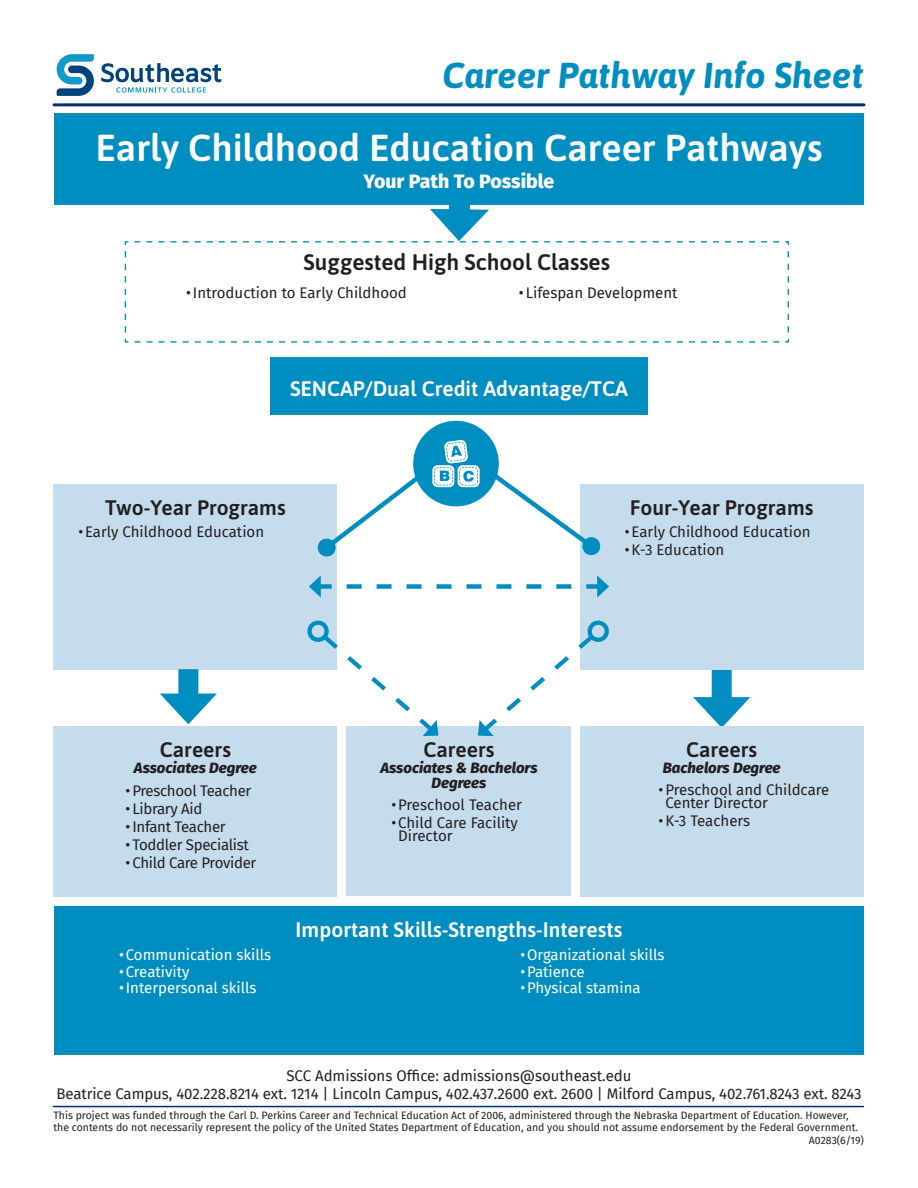
<style>
.page{position:relative;width:918px;height:1188px;background:#fff}
.page>*{position:absolute;margin:0;border:0;box-sizing:border-box;transform-origin:0 0}
.t1{font:600 37.5px "Asap";color:#fff}
.t2{font:italic 700 36px "Asap";color:#008ec1}
.t3{font:600 22.5px "Asap";color:#231f20}
.t4{font:600 21px "Asap";color:#fff}
.t5{font:600 21px "Asap";color:#231f20}
.t6{font:800 19.5px "Fira Sans";color:#fff}
.t7{font:15px/13.5px "Fira Sans";letter-spacing:-.005em;color:#231f20}
.t8{font:15px "Fira Sans";color:#fff}
.t9{font:italic 800 15px/15px "Fira Sans";color:#231f20;text-align:center}
.t10{font:10.5px/12px "Fira Sans";color:#231f20}
</style>
<div class="page">
<div style="left:712px;top:605px;width:20px;height:104px;background:#008ec1"></div>
<svg style="left:693px;top:697px;width:57px;height:29px"></svg>
<div style="left:54px;top:113px;width:810px;height:91px;background:#008ec1"></div>
<svg style="left:131px;top:204px;width:648px;height:36px"></svg>
<svg style="left:124px;top:240px;width:665px;height:103px"></svg>
<div style="left:54px;top:484px;width:283px;height:185px;background:#c5dced"></div>
<div style="left:580px;top:484px;width:283px;height:186px;background:#c5dced"></div>
<div style="left:54px;top:726px;width:283px;height:170px;background:#c5dced"></div>
<div style="left:347px;top:726px;width:224px;height:170px;background:#c5dced"></div>
<div style="left:580px;top:726px;width:283px;height:170px;background:#c5dced"></div>
<div style="left:54px;top:906px;width:810px;height:149px;background:#008ec1"></div>
<svg style="left:309px;top:575px;width:300px;height:23px"></svg>
<div style="left:178px;top:669px;width:20px;height:36px;background:#008ec1"></div>
<svg style="left:160px;top:694px;width:57px;height:30px"></svg>
<svg style="left:478px;top:620px;width:131px;height:117px"></svg>
<hr style="left:54px;top:103px;width:810px;height:3px;background:#00306d">
<svg style="left:56px;top:54px;width:38px;height:42px"></svg>
<svg style="left:101px;top:63px;width:120px;height:30px"></svg>
<div style="left:270px;top:358px;width:378px;height:57px;background:#008ec1"></div>
<svg style="left:317px;top:421px;width:284px;height:136px"></svg>
<hr style="left:53px;top:1106px;width:810px;height:1px;background:#00306d">
<svg style="left:304px;top:620px;width:135px;height:117px"></svg>
<h2 class="t2" style="left:443px;top:50px;width:423px">Career Pathway Info Sheet</h2>
<h1 class="t1" style="left:96px;top:122px;width:729px">Early Childhood Education Career Pathways</h1>
<h3 class="t6" style="left:364px;top:165px;width:192px">Your Path To Possible</h3>
<h3 class="t3" style="left:304px;top:246px;width:308px">Suggested High School Classes</h3>
<p class="t7" style="left:186px;top:286px;width:222px">•Introduction to Early Childhood</p>
<p class="t7" style="left:519px;top:286px;width:160px">• Lifespan Development</p>
<h3 class="t4" style="left:290px;top:374px;width:339px">SENCAP/Dual Credit Advantage/TCA</h3>
<h3 class="t5" style="left:105px;top:493px;width:182px">Two-Year Programs</h3>
<p class="t7" style="left:78px;top:524px;width:187px">•Early Childhood Education</p>
<h3 class="t5" style="left:630px;top:493px;width:185px">Four-Year Programs</h3>
<p class="t7" style="left:625px;top:524px;width:187px">•Early Childhood Education</p>
<p class="t7" style="left:625px;top:542px;width:101px">•K-3 Education</p>
<h3 class="t5" style="left:160px;top:735px;width:73px">Careers</h3>
<p class="t9" style="left:134px;top:759px;width:124px">Associates Degree</p>
<p class="t7" style="left:126px;top:784px;width:127px">•Preschool Teacher</p>
<p class="t7" style="left:126px;top:802px;width:78px">• Library Aid</p>
<p class="t7" style="left:126px;top:820px;width:102px">•Infant Teacher</p>
<p class="t7" style="left:126px;top:838px;width:125px">•Toddler Specialist</p>
<p class="t7" style="left:126px;top:856px;width:132px">•Child Care Provider</p>
<p class="t8" style="left:119px;top:944px;width:154px">•Communication skills</p>
<p class="t8" style="left:119px;top:960px;width:72px">•Creativity</p>
<p class="t8" style="left:119px;top:977px;width:139px">•Interpersonal skills</p>
<h3 class="t5" style="left:423px;top:735px;width:73px">Careers</h3>
<p class="t9" style="left:380px;top:759px;width:159px">Associates &amp; Bachelors<br>Degrees</p>
<p class="t7" style="left:391px;top:797px;width:132px">•Preschool Teacher</p>
<p class="t7" style="left:398px;top:815px;width:121px;text-indent:-7px">•Child Care Facility<br>Director</p>
<h3 class="t4" style="left:296px;top:915px;width:328px">Important Skills-Strengths-Interests</h3>
<h3 class="t5" style="left:686px;top:735px;width:73px">Careers</h3>
<p class="t9" style="left:663px;top:759px;width:119px">Bachelors Degree</p>
<p class="t7" style="left:665px;top:782px;width:165px;text-indent:-7px">•Preschool and Childcare<br>Center Director</p>
<p class="t7" style="left:659px;top:814px;width:93px">•K-3 Teachers</p>
<p class="t8" style="left:520px;top:944px;width:146px">•Organizational skills</p>
<p class="t8" style="left:520px;top:960px;width:66px">•Patience</p>
<p class="t8" style="left:520px;top:977px;width:122px">•Physical stamina</p>
<p class="t7" style="left:56px;top:1066px;width:807px;line-height:18px;text-align:center">SCC Admissions Office: admissions@southeast.edu<br>Beatrice Campus, 402.228.8214 ext. 1214 | Lincoln Campus, 402.437.2600 ext. 2600 | Milford Campus, 402.761.8243 ext. 8243</p>
<p class="t10" style="left:809px;top:1134px;width:57px">A0283(6/19)</p>
<p class="t10" style="left:53px;top:1109px;width:806px">This project was funded through the Carl D. Perkins Career and Technical Education Act of 2006, administered through the Nebraska Department of Education. However, the contents do not necessarily represent the policy of the United States Department of Education, and you should not assume endorsement by the Federal Government.</p>
</div>
